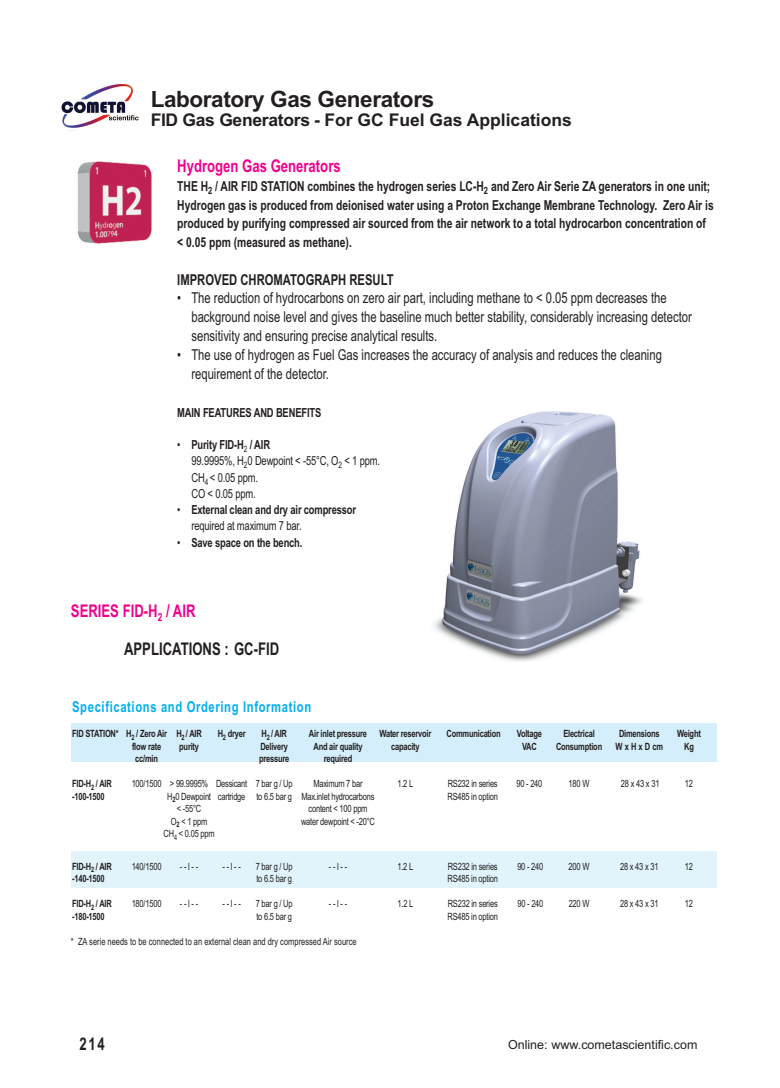
<style>
.page{position:relative;width:780px;height:1088px;background:#fff}
.page>*{position:absolute;margin:0;border:0;box-sizing:border-box;transform-origin:0 0}
.t1{font:700 22.5px "Arial";letter-spacing:-.015em;color:#231f20}
.t2{font:700 17.5px "Arial";color:#231f20}
.t3{font:700 17.5px/37.5px "Arial";color:#231f20;scale:.75 1}
.t4{font:700 17.5px "Arial";color:#ed028c;scale:.75 1}
.t5{font:15px/18.8px "Arial";color:#231f20;scale:.75 1}
.t6{font:700 15px "Arial";letter-spacing:.055em;color:#00aeef;scale:.75 1}
.t7{font:700 15px "Arial";color:#231f20;scale:.75 1}
.t8{font:700 13.75px/18.8px "Arial";color:#231f20;scale:.75 1}
.t9{font:700 12.5px/16.2px "Arial";letter-spacing:-.015em;color:#231f20;scale:.75 1}
.t10{font:12.5px/16.2px "Arial";color:#231f20;scale:.75 1}
.t11{font:12.5px "Arial";color:#231f20}
.t12{font:10px "Arial";letter-spacing:-.03em;color:#231f20;scale:.75 1}
.t13{font:700 10px "Arial";letter-spacing:-.03em;color:#231f20;scale:.75 1}
.t14{font:10px "Arial";color:#231f20;scale:.75 1}
.s1{font-weight:700}
.s2{font-weight:400}
.s3{color:#ed028c}
</style>
<div class="page">
<img style="left:61px;top:83px;width:78px;height:45px">
<img style="left:77px;top:161px;width:75px;height:83px">
<img style="left:434px;top:411px;width:209px;height:250px">
<div style="left:71px;top:723px;width:645px;height:39px;background:#d4effb"></div>
<div style="left:71px;top:852px;width:645px;height:36px;background:#e1f4fc"></div>
<h1 class="t1" style="left:151px;top:86px;width:285px">Laboratory Gas Generators</h1>
<h2 class="t2" style="left:151px;top:109px;width:422px">FID Gas Generators - For GC Fuel Gas Applications</h2>
<h2 class="t4" style="left:177px;top:156px;width:219px">Hydrogen Gas Generators</h2>
<p class="t8" style="left:177px;top:177px;width:716px">THE H<sub>2</sub> / AIR FID STATION combines the hydrogen series LC-H<sub>2</sub> and Zero Air Serie ZA generators in one unit; Hydrogen gas is produced from deionised water using a Proton Exchange Membrane Technology. Zero Air is produced by purifying compressed air sourced from the air network to a total hydrocarbon concentration of &lt; 0.05 ppm (measured as methane).</p>
<h3 class="t7" style="left:177px;top:271px;width:290px">IMPROVED CHROMATOGRAPH RESULT</h3>
<p class="t5" style="left:191px;top:289px;width:668px;text-indent:-14px">• The reduction of hydrocarbons on zero air part, including methane to &lt; 0.05 ppm decreases the background noise level and gives the baseline much better stability, considerably increasing detector sensitivity and ensuring precise analytical results.</p>
<h3 class="t5" style="left:191px;top:345px;width:628px;text-indent:-14px">• The use of hydrogen as Fuel Gas increases the accuracy of analysis and reduces the cleaning requirement of the detector.</h3>
<p class="t9" style="left:177px;top:404px;width:193px">MAIN FEATURES AND BENEFITS</p>
<p class="t10" style="left:191px;top:437px;width:253px;text-indent:-14px">• <span class="s1">Purity FID-H</span><sub>2</sub> <span class="s1">/ AIR<br></span>99.9995%, H<sub>2</sub>0 Dewpoint &lt; -55°C, O<sub>2</sub> &lt; 1 ppm.<br>CH<sub>4</sub> &lt; 0.05 ppm.<br>CO &lt; 0.05 ppm.</p>
<p class="t9" style="left:191px;top:502px;width:221px;text-indent:-14px"><span class="s2">•</span> External clean and dry air compressor <span class="s2">required at maximum 7 bar.</span></p>
<p class="t9" style="left:177px;top:534px;width:168px"><span class="s2">•</span> Save space on the bench.</p>
<h2 class="t3" style="left:124px;top:592px;width:208px;text-indent:-53px"><span class="s3">SERIES FID-H</span><sub>2</sub> <span class="s3">/ AIR<br></span>APPLICATIONS : GC-FID</h2>
<h3 class="t6" style="left:72px;top:698px;width:320px">Specifications and Ordering Information</h3>
<p class="t13" style="left:72px;top:728px;width:174px">FID STATION* H<sub>2</sub> / Zero Air H<sub>2</sub> / AIR</p>
<p class="t13" style="left:218px;top:728px;width:39px">H<sub>2</sub> dryer</p>
<p class="t13" style="left:261px;top:728px;width:36px">H<sub>2</sub> / AIR</p>
<p class="t13" style="left:309px;top:728px;width:165px">Air inlet pressure Water reservoir</p>
<p class="t13" style="left:446px;top:728px;width:74px">Communication</p>
<p class="t13" style="left:516px;top:728px;width:35px">Voltage</p>
<p class="t13" style="left:563px;top:728px;width:43px">Electrical</p>
<p class="t13" style="left:619px;top:728px;width:56px">Dimensions</p>
<p class="t13" style="left:677px;top:728px;width:33px">Weight</p>
<p class="t13" style="left:132px;top:740px;width:40px">flow rate</p>
<p class="t13" style="left:179px;top:740px;width:28px">purity</p>
<p class="t13" style="left:260px;top:740px;width:38px">Delivery</p>
<p class="t13" style="left:313px;top:740px;width:67px">And air quality</p>
<p class="t13" style="left:391px;top:740px;width:40px">capacity</p>
<p class="t13" style="left:522px;top:740px;width:21px">VAC</p>
<p class="t13" style="left:556px;top:740px;width:63px">Consumption</p>
<p class="t13" style="left:615px;top:740px;width:65px">W x H x D cm</p>
<p class="t13" style="left:684px;top:740px;width:15px">Kg</p>
<p class="t13" style="left:135px;top:753px;width:32px">cc/min</p>
<p class="t13" style="left:259px;top:753px;width:42px">pressure</p>
<p class="t13" style="left:324px;top:753px;width:40px">required</p>
<p class="t13" style="left:72px;top:778px;width:55px">FID-H<sub>2</sub> / AIR</p>
<p class="t12" style="left:132px;top:778px;width:216px">100/1500 &gt; 99.9995% Dessicant 7 bar g / Up</p>
<p class="t12" style="left:313px;top:778px;width:67px">Maximum 7 bar</p>
<p class="t12" style="left:397px;top:778px;width:23px">1.2 L</p>
<p class="t12" style="left:447px;top:778px;width:68px">RS232 in series</p>
<p class="t12" style="left:516px;top:778px;width:36px">90 - 240</p>
<p class="t12" style="left:568px;top:778px;width:29px">180 W</p>
<p class="t12" style="left:621px;top:778px;width:53px">28 x 43 x 31</p>
<p class="t12" style="left:684px;top:778px;width:12px">12</p>
<p class="t13" style="left:72px;top:790px;width:45px">-100-1500</p>
<p class="t12" style="left:167px;top:790px;width:278px">H<sub>2</sub>0 Dewpoint cartridge to 6.5 bar g Max.inlet hydrocarbons</p>
<p class="t12" style="left:447px;top:790px;width:69px">RS485 in option</p>
<p class="t12" style="left:177px;top:803px;width:34px">&lt; -55°C</p>
<p class="t12" style="left:308px;top:803px;width:80px">content &lt; 100 ppm</p>
<p class="t12" style="left:171px;top:815px;width:50px">O<sub>2</sub> &lt; 1 ppm</p>
<p class="t12" style="left:301px;top:815px;width:100px">water dewpoint &lt; -20°C</p>
<p class="t12" style="left:163px;top:828px;width:70px">CH<sub>4</sub> &lt; 0.05 ppm</p>
<p class="t13" style="left:72px;top:860px;width:55px">FID-H<sub>2</sub> / AIR</p>
<p class="t12" style="left:132px;top:860px;width:41px">140/1500</p>
<p class="t12" style="left:180px;top:860px;width:26px">--l--</p>
<p class="t12" style="left:222px;top:860px;width:26px">- - l - -</p>
<p class="t12" style="left:256px;top:860px;width:51px">7 bar g / Up</p>
<p class="t12" style="left:329px;top:860px;width:26px">- - l - -</p>
<p class="t12" style="left:397px;top:860px;width:23px">1.2 L</p>
<p class="t12" style="left:447px;top:860px;width:68px">RS232 in series</p>
<p class="t12" style="left:517px;top:860px;width:36px">90 - 240</p>
<p class="t12" style="left:568px;top:860px;width:29px">200 W</p>
<p class="t12" style="left:620px;top:860px;width:53px">28 x 43 x 31</p>
<p class="t12" style="left:684px;top:860px;width:12px">12</p>
<p class="t13" style="left:72px;top:873px;width:45px">-140-1500</p>
<p class="t12" style="left:256px;top:873px;width:49px">to 6.5 bar g</p>
<p class="t12" style="left:447px;top:873px;width:69px">RS485 in option</p>
<p class="t13" style="left:72px;top:898px;width:55px">FID-H<sub>2</sub> / AIR</p>
<p class="t12" style="left:132px;top:898px;width:41px">180/1500</p>
<p class="t12" style="left:180px;top:898px;width:26px">--l--</p>
<p class="t12" style="left:222px;top:898px;width:26px">--l--</p>
<p class="t12" style="left:256px;top:898px;width:51px">7 bar g / Up</p>
<p class="t12" style="left:329px;top:898px;width:26px">--l--</p>
<p class="t12" style="left:397px;top:898px;width:23px">1.2 L</p>
<p class="t12" style="left:447px;top:898px;width:68px">RS232 in series</p>
<p class="t12" style="left:517px;top:898px;width:36px">90 - 240</p>
<p class="t12" style="left:568px;top:898px;width:29px">220 W</p>
<p class="t12" style="left:620px;top:898px;width:53px">28 x 43 x 31</p>
<p class="t12" style="left:685px;top:898px;width:12px">12</p>
<p class="t13" style="left:72px;top:910px;width:45px">-180-1500</p>
<p class="t12" style="left:256px;top:910px;width:49px">to 6.5 bar g</p>
<p class="t12" style="left:447px;top:910px;width:69px">RS485 in option</p>
<p class="t14" style="left:71px;top:936px;width:382px">* ZA serie needs to be connected to an external clean and dry compressed Air source</p>
<h2 class="t3" style="left:79px;top:1025px;width:36px">214</h2>
<p class="t11" style="left:508px;top:1037px;width:191px">Online: www.cometascientific.com</p>
</div>
